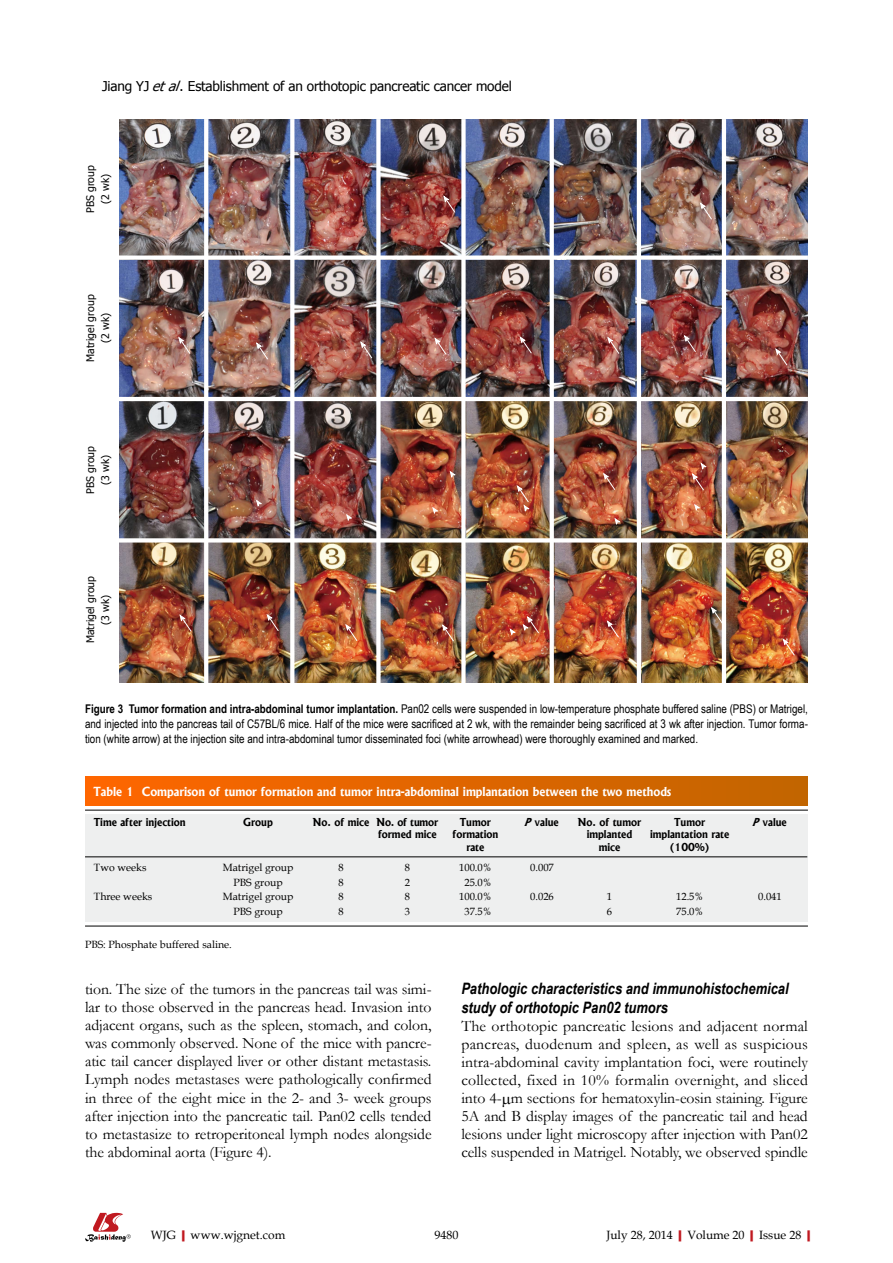
<style>
.page{position:relative;width:893px;height:1263px;background:#fff}
.page>*{position:absolute;margin:0;border:0;box-sizing:border-box;transform-origin:0 0}
.t1{font:15.75px/18.1px "Garamond";letter-spacing:-.005em;color:#000;text-align:justify}
.t2{font:italic 700 15.75px/18.8px "Arial Narrow";color:#000}
.t3{font:13.5px "Tahoma";letter-spacing:-.01em;color:#000}
.t4{font:12px/15px "Arial Narrow";color:#000;text-align:justify}
.t5{font:700 12px "Albertus";color:#fff}
.t6{font:12px "Book Antiqua";color:#000}
.t7{font:10.5px "Book Antiqua";color:#000}
.t8{font:700 10.5px/12.6px "Albertus";color:#000;text-align:center}
.t9{font:10.5px/15px "Tahoma";color:#000;text-align:center}
.s1{font-style:italic}
.s2{font-weight:700}
.s3{font-weight:700;color:#c01920}
</style>
<div class="page">
<img style="left:119px;top:119px;width:689px;height:563px">
<svg style="left:85px;top:1213px;width:46px;height:29px"></svg>
<div style="left:85px;top:776px;width:723px;height:29px;background:linear-gradient(to right,#f60,#c16500)"></div>
<div style="left:85px;top:814px;width:723px;height:108px;background:#eeefef"></div>
<hr style="left:85px;top:810px;width:723px;height:1px;background:#000">
<hr style="left:85px;top:856px;width:722px;height:1px;background:#000">
<hr style="left:85px;top:926px;width:723px;height:1px;background:#000">
<svg style="left:204px;top:119px;width:4px;height:564px"></svg>
<svg style="left:290px;top:119px;width:4px;height:564px"></svg>
<div style="left:376px;top:119px;width:5px;height:567px;background:#fff"></div>
<div style="left:461px;top:119px;width:5px;height:567px;background:#fff"></div>
<svg style="left:550px;top:119px;width:4px;height:564px"></svg>
<hr style="left:637px;top:119px;width:4px;height:567px;background:#fff">
<hr style="left:722px;top:119px;width:4px;height:567px;background:#fff">
<div style="left:117px;top:255px;width:691px;height:5px;background:#fff"></div>
<hr style="left:117px;top:397px;width:691px;height:4px;background:#fff">
<svg style="left:119px;top:538px;width:689px;height:4px"></svg>
<svg style="left:443px;top:196px;width:13px;height:17px"></svg>
<svg style="left:700px;top:203px;width:12px;height:17px"></svg>
<svg style="left:178px;top:337px;width:13px;height:17px"></svg>
<svg style="left:256px;top:343px;width:12px;height:17px"></svg>
<svg style="left:360px;top:342px;width:12px;height:17px"></svg>
<svg style="left:435px;top:338px;width:12px;height:17px"></svg>
<svg style="left:520px;top:337px;width:12px;height:17px"></svg>
<svg style="left:607px;top:337px;width:13px;height:17px"></svg>
<svg style="left:684px;top:335px;width:12px;height:17px"></svg>
<svg style="left:775px;top:349px;width:12px;height:17px"></svg>
<svg style="left:256px;top:500px;width:6px;height:6px"></svg>
<svg style="left:346px;top:514px;width:6px;height:7px"></svg>
<svg style="left:450px;top:471px;width:6px;height:7px"></svg>
<svg style="left:432px;top:507px;width:6px;height:7px"></svg>
<svg style="left:517px;top:485px;width:12px;height:26px"></svg>
<svg style="left:603px;top:473px;width:12px;height:17px"></svg>
<svg style="left:615px;top:518px;width:5px;height:7px"></svg>
<svg style="left:692px;top:463px;width:14px;height:28px"></svg>
<svg style="left:694px;top:504px;width:6px;height:7px"></svg>
<svg style="left:510px;top:629px;width:6px;height:6px"></svg>
<svg style="left:180px;top:615px;width:12px;height:17px"></svg>
<svg style="left:267px;top:614px;width:12px;height:17px"></svg>
<svg style="left:345px;top:624px;width:13px;height:17px"></svg>
<svg style="left:442px;top:625px;width:12px;height:17px"></svg>
<svg style="left:523px;top:616px;width:16px;height:18px"></svg>
<svg style="left:607px;top:621px;width:12px;height:17px"></svg>
<svg style="left:711px;top:607px;width:11px;height:17px"></svg>
<svg style="left:783px;top:639px;width:12px;height:17px"></svg>
<p class="t3" style="left:102px;top:77px;width:411px">Jiang YJ <span class="s1">etal</span>. Establishment of an orthotopic pancreatic cancer model</p>
<p class="t9" style="left:82px;top:213px;width:50px;rotate:-90deg">PBS group (2 wk)</p>
<p class="t9" style="left:82px;top:362px;width:69px;rotate:-90deg">Matrigel group (2 wk)</p>
<p class="t9" style="left:82px;top:494px;width:50px;rotate:-90deg">PBS group (3 wk)</p>
<p class="t9" style="left:82px;top:643px;width:69px;rotate:-90deg">Matrigel group (3 wk)</p>
<p class="t4" style="left:85px;top:701px;width:724px"><span class="s2">Figure 3 Tumor formation and intra-abdominal tumor implantation.</span> Pan02 cells were suspended in low-temperature phosphate buffered saline (PBS) or Matrigel, and injected into the pancreas tail of C57BL/6 mice. Half of the mice were sacrificed at 2 wk, with the remainder being sacrificed at 3 wk after injection. Tumor forma&shy;tion (white arrow) at the injection site and intra-abdominal tumor disseminated foci (white arrowhead) were thoroughly examined and marked.</p>
<p class="t5" style="left:94px;top:784px;width:579px">Table 1 Comparison of tumor formation and tumor intra-abdominal implantation between the two methods</p>
<p class="t8" style="left:94px;top:815px;width:93px">Time after injection</p>
<p class="t8" style="left:243px;top:815px;width:31px">Group</p>
<p class="t8" style="left:313px;top:815px;width:127px;text-align:right">No. of mice No. of tumor formed mice</p>
<p class="t8" style="left:452px;top:815px;width:47px">Tumor formation rate</p>
<p class="t8" style="left:524px;top:815px;width:36px"><span class="s1">P</span> value</p>
<p class="t8" style="left:578px;top:815px;width:65px">No. of tumor implanted mice</p>
<p class="t8" style="left:650px;top:815px;width:81px">Tumor implantation rate (100%)</p>
<p class="t8" style="left:752px;top:815px;width:36px"><span class="s1">P</span> value</p>
<p class="t7" style="left:94px;top:860px;width:54px">Two weeks</p>
<p class="t7" style="left:223px;top:860px;width:72px">Matrigel group</p>
<p class="t7" style="left:338px;top:860px;width:7px">8</p>
<p class="t7" style="left:405px;top:860px;width:7px">8</p>
<p class="t7" style="left:459px;top:860px;width:34px">100.0%</p>
<p class="t7" style="left:530px;top:860px;width:25px">0.007</p>
<p class="t7" style="left:233px;top:875px;width:51px">PBS group</p>
<p class="t7" style="left:338px;top:875px;width:7px">8</p>
<p class="t7" style="left:405px;top:875px;width:7px">2</p>
<p class="t7" style="left:464px;top:875px;width:29px">25.0%</p>
<p class="t7" style="left:94px;top:889px;width:60px">Three weeks</p>
<p class="t7" style="left:223px;top:889px;width:72px">Matrigel group</p>
<p class="t7" style="left:338px;top:889px;width:7px">8</p>
<p class="t7" style="left:405px;top:889px;width:7px">8</p>
<p class="t7" style="left:459px;top:889px;width:34px">100.0%</p>
<p class="t7" style="left:530px;top:889px;width:25px">0.026</p>
<p class="t7" style="left:607px;top:889px;width:7px">1</p>
<p class="t7" style="left:676px;top:889px;width:29px">12.5%</p>
<p class="t7" style="left:758px;top:889px;width:25px">0.041</p>
<p class="t7" style="left:233px;top:904px;width:51px">PBS group</p>
<p class="t7" style="left:338px;top:904px;width:7px">8</p>
<p class="t7" style="left:405px;top:904px;width:7px">3</p>
<p class="t7" style="left:464px;top:904px;width:29px">37.5%</p>
<p class="t7" style="left:607px;top:904px;width:7px">6</p>
<p class="t7" style="left:676px;top:904px;width:29px">75.0%</p>
<p class="t7" style="left:85px;top:937px;width:148px">PBS: Phosphate buffered saline.</p>
<p class="t1" style="left:85px;top:979px;width:348px">tion. The size of the tumors in the pancreas tail was simi&shy;lar to those observed in the pancreas head. Invasion into adjacent organs, such as the spleen, stomach, and colon, was commonly observed. None of the mice with pancre&shy;atic tail cancer displayed liver or other distant metastasis.<br>Lymph nodes metastases were pathologically confirmed in three of the eight mice in the 2- and 3- week groups after injection into the pancreatic tail. Pan02 cells tended to metastasize to retroperitoneal lymph nodes alongside the abdominal aorta (Figure 4).</p>
<p class="t2" style="left:461px;top:979px;width:329px">Pathologic characteristics and immunohistochemical study of orthotopic Pan02 tumors</p>
<p class="t1" style="left:461px;top:1017px;width:348px">The orthotopic pancreatic lesions and adjacent normal pancreas, duodenum and spleen, as well as suspicious intra-abdominal cavity implantation foci, were routinely collected, fixed in 10% formalin overnight, and sliced into 4- m sections for hematoxylin-eosin staining. Figure 5A and B display images of the pancreatic tail and head lesions under light microscopy after injection with Pan02 cells suspended in Matrigel. Notably, we observed spindle</p>
<p class="t6" style="left:151px;top:1226px;width:136px">WJG<span class="s3">|</span>www.wjgnet.com</p>
<p class="t6" style="left:434px;top:1226px;width:25px">9480</p>
<p class="t6" style="left:606px;top:1226px;width:211px">July 28, 2014<span class="s3">|</span>Volume 20<span class="s3">|</span>Issue 28<span class="s3">|</span></p>
</div>
